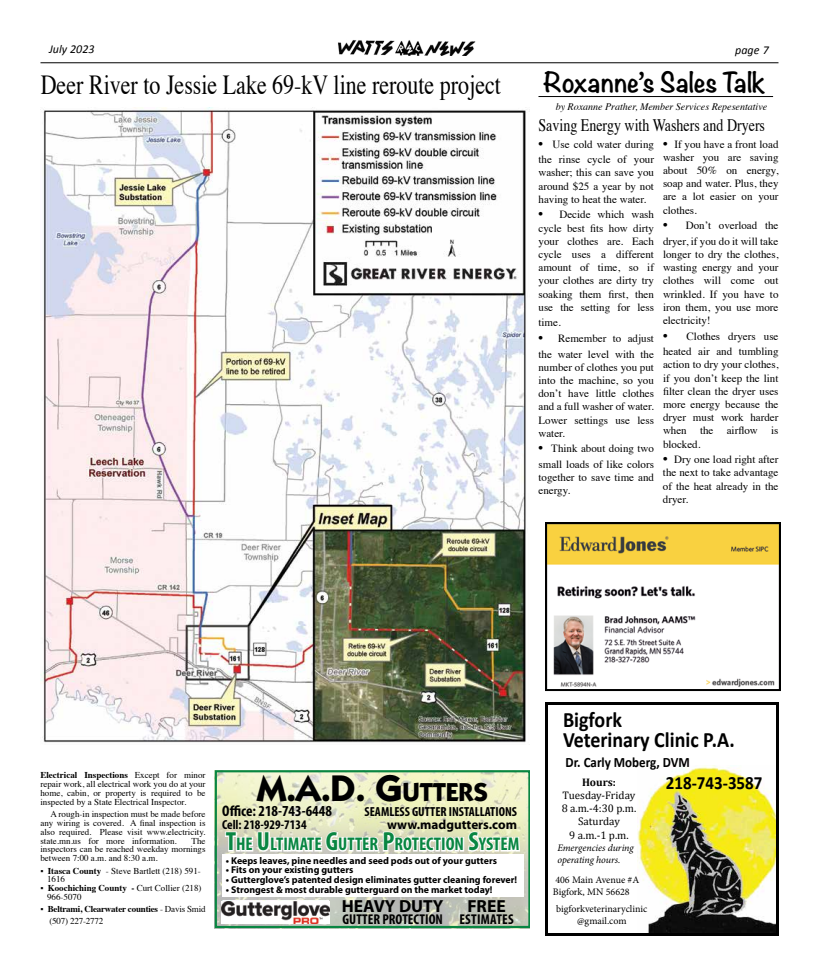
<style>
.page{position:relative;width:819px;height:972px;background:#fff}
.page>*{position:absolute;margin:0;border:0;box-sizing:border-box;transform-origin:0 0}
.t1{font:27.5px "Times";color:#000;scale:.8 1}
.t2{font:700 26.1px "Itc Kabel";color:#000}
.t3{font:700 24.6px "Noteworthy";color:#000}
.t4{font:700 22px/20px "Calibri";color:#000;scale:.91 1}
.t5{font:700 18.7px "Calibri";color:#000;scale:.91 1}
.t6{font:700 condensed 18.4px "Myriad Pro";color:#098642}
.t7{font:17.5px "Times";color:#000;scale:.8 1}
.t8{font:700 17.5px "Myriad Pro";color:#000}
.t9{font:700 condensed 15.4px "Myriad Pro";color:#000}
.t10{font:700 14.3px "Calibri";color:#000;scale:.91 1}
.t11{font:700 condensed 14.3px "Myriad Pro";color:#000}
.t12{font:700 condensed 14.3px "Myriad Pro";letter-spacing:.02em;color:#000}
.t13{font:700 condensed 13.2px "Myriad Pro";color:#000}
.t14{font:700 13.2px "Myriad Pro";color:#000}
.t15{font:italic 12px "Calibri";color:#000}
.t16{font:11px/13.2px "Times";color:#000;text-align:justify}
.t17{font:11px/13.2px "Cambria";color:#000;text-align:center}
.t18{font:700 11px "Cambria";color:#000}
.t19{font:10px/12px "Minion Pro";color:#000}
.t20{font:italic 10px "Times";color:#000}
.t21{font:italic 10px/12px "Minion Pro";letter-spacing:-.01em;color:#000}
.t22{font:700 9.9px "Myriad Pro";color:#000}
.t23{font:9px/8.9px "Times";color:#000;text-align:justify}
.t24{font:700 9px/12px "Times";letter-spacing:-.02em;color:#000}
.s1{font-size:13px}
.s2{font-weight:700}
.s3{font-family:"Calibri"}
.s4{font-family:"Calibri";font-weight:400}
.s5{font-weight:400}
.s6{font-size:37.3px}
.s7{font-family:"Myriad Pro";font-size:37.3px}
.s8{font-size:26.3px}
</style>
<div class="page">
<hr style="left:40px;top:62px;width:738px;height:1px;background:#000">
<img style="left:338px;top:40px;width:138px;height:15px">
<hr style="left:538px;top:96px;width:235px;height:1px;background:#000">
<img style="left:637px;top:766px;width:138px;height:166px">
<div style="left:545px;top:702px;width:234px;height:234px;border:3px solid #000"></div>
<img style="left:548px;top:525px;width:230px;height:162px">
<div style="left:545px;top:522px;width:236px;height:169px;border:2px solid #000"></div>
<svg style="left:215px;top:770px;width:315px;height:158px"></svg>
<img style="left:221px;top:901px;width:108px;height:22px">
<img style="left:40px;top:108px;width:490px;height:635px">
<p class="t15" style="left:49px;top:41px;width:47px">July 2023</p>
<p class="t15" style="left:735px;top:42px;width:35px">page 7</p>
<h1 class="t1" style="left:41px;top:59px;width:577px">Deer River to Jessie Lake 69-kV line reroute project</h1>
<h3 class="t3" style="left:543px;top:60px;width:224px">Roxanne’s Sales Talk</h3>
<p class="t20" style="left:556px;top:98px;width:213px">by Roxanne Prather, Member Services Repesentative</p>
<h3 class="t7" style="left:538px;top:109px;width:285px">Saving Energy with Washers and Dryers</h3>
<p class="t16" style="left:538px;top:135px;width:117px;line-height:15.6px"><span class="s1">•</span> Use cold water during the rinse cycle of your</p>
<p class="t16" style="left:539px;top:165px;width:117px">washer; this can save you around $25 a year by not having to heat the water.</p>
<p class="t16" style="left:538px;top:207px;width:117px"><span class="s1">•</span> Decide which wash cycle best fits how dirty your clothes are. Each cycle uses a different amount of time, so if your clothes are dirty try soaking them first, then use the setting for less</p>
<p class="t16" style="left:539px;top:315px;width:24px">time.</p>
<p class="t16" style="left:538px;top:330px;width:117px;line-height:15.6px"><span class="s1">•</span> Remember to adjust the water level with the</p>
<p class="t16" style="left:538px;top:360px;width:117px">number of clothes you put into the machine, so you don’t have little clothes and a full washer of water.<br>Lower settings use less water.</p>
<p class="t16" style="left:538px;top:440px;width:117px;line-height:15.6px"><span class="s1">•</span> Think about doing two small loads of like colors</p>
<p class="t16" style="left:539px;top:470px;width:117px">together to save time and energy.</p>
<p class="t16" style="left:663px;top:136px;width:117px"><span class="s1">•</span> If you have a front load washer you are saving about 50% on energy, soap and water. Plus, they are a lot easier on your clothes.</p>
<p class="t16" style="left:663px;top:217px;width:117px;line-height:15.6px"><span class="s1">•</span> Don’t overload the dryer, if you do it will take</p>
<p class="t16" style="left:663px;top:247px;width:117px">longer to dry the clothes, wasting energy and your clothes will come out wrinkled. If you have to iron them, you use more electricity!</p>
<p class="t16" style="left:663px;top:327px;width:117px;line-height:15.6px"><span class="s1">•</span> Clothes dryers use heated air and tumbling</p>
<p class="t16" style="left:663px;top:357px;width:117px">action to dry your clothes, if you don’t keep the lint filter clean the dryer uses more energy because the dryer must work harder when the airflow is blocked.</p>
<p class="t16" style="left:663px;top:452px;width:117px"><span class="s1">•</span> Dry one load right after the next to take advantage of the heat already in the dryer.</p>
<p class="t23" style="left:40px;top:770px;width:167px"><span class="s2">Electrical Inspections</span> Except for minor repair work, all electrical work you do at your home, cabin, or property is required to be inspected by a State Electrical Inspector.</p>
<p class="t23" style="left:40px;top:809px;width:167px;text-indent:10px">A rough-in inspection must be made before any wiring is covered. A final inspection is also required. Please visit www.electricity. state.mn.us for more information.</p>
<p class="t23" style="left:40px;top:835px;width:167px;text-indent:151px">The inspectors can be reached weekday mornings between 7:00 a.m. and 8:30 a.m.</p>
<p class="t23" style="left:47px;top:865px;width:155px;text-indent:-7px"><span class="s3">▪</span> <span class="s2">Itasca County</span> - Steve Bartlett (218) 591-<br>1616</p>
<p class="t23" style="left:47px;top:883px;width:156px;text-indent:-7px"><span class="s3">▪</span> <span class="s2">Koochiching County -</span> Curt Collier (218)<br>966-5070</p>
<p class="t24" style="left:49px;top:902px;width:158px;text-indent:-9px"><span class="s4">▪</span> Beltrami, Clearwater counties <span class="s5">- Davis Smid (507) 227-2772</span></p>
<h2 class="t2" style="left:257px;top:776px;width:232px"><span class="s6">M</span><span class="s7">.</span><span class="s6">A</span><span class="s7">.</span><span class="s6">D</span><span class="s7">.</span> <span class="s6">G</span>UTTERS</h2>
<h3 class="t9" style="left:222px;top:801px;width:111px">Office: 218-743-6448</h3>
<p class="t13" style="left:365px;top:803px;width:154px">SEAMLESS GUTTER INSTALLATIONS</p>
<p class="t13" style="left:222px;top:817px;width:86px">Cell: 218-929-7134</p>
<p class="t14" style="left:387px;top:816px;width:131px">www.madgutters.com</p>
<h3 class="t6" style="left:226px;top:833px;width:295px"><span class="s8">T</span>HE <span class="s8">U</span>LTIMATE <span class="s8">G</span>UTTER <span class="s8">P</span>ROTECTION <span class="s8">S</span>YSTEM</h3>
<p class="t22" style="left:226px;top:854px;width:273px">• Keeps leaves, pine needles and seed pods out of your gutters</p>
<p class="t22" style="left:226px;top:864px;width:129px">• Fits on your existing gutters</p>
<p class="t22" style="left:226px;top:873px;width:293px">• Gutterglove’s patented design eliminates gutter cleaning forever!</p>
<p class="t22" style="left:226px;top:883px;width:268px">• Strongest &amp; most durable gutterguard on the market today!</p>
<h3 class="t8" style="left:342px;top:894px;width:103px">HEAVY DUTY</h3>
<h3 class="t11" style="left:343px;top:910px;width:102px">GUTTER PROTECTION</h3>
<h3 class="t8" style="left:467px;top:894px;width:40px">FREE</h3>
<h3 class="t12" style="left:459px;top:910px;width:56px">ESTIMATES</h3>
<h3 class="t4" style="left:563px;top:710px;width:190px">Bigfork<br>Veterinary Clinic P.A.</h3>
<p class="t18" style="left:582px;top:774px;width:35px">Hours:</p>
<p class="t17" style="left:562px;top:789px;width:76px">Tuesday-Friday<br>8 a.m.-4:30 p.m.<br>Saturday<br>9 a.m.-1 p.m.</p>
<p class="t21" style="left:557px;top:841px;width:78px">Emergencies during operating hours.</p>
<h3 class="t10" style="left:566px;top:753px;width:138px">Dr. Carly Moberg, DVM</h3>
<h3 class="t5" style="left:666px;top:770px;width:108px">218-743-3587</h3>
<p class="t19" style="left:553px;top:874px;width:88px">406 Main Avenue #A<br>Bigfork, MN 56628</p>
<p class="t19" style="left:556px;top:903px;width:93px;text-align:center">bigforkveterinaryclinic @gmail.com</p>
</div>
